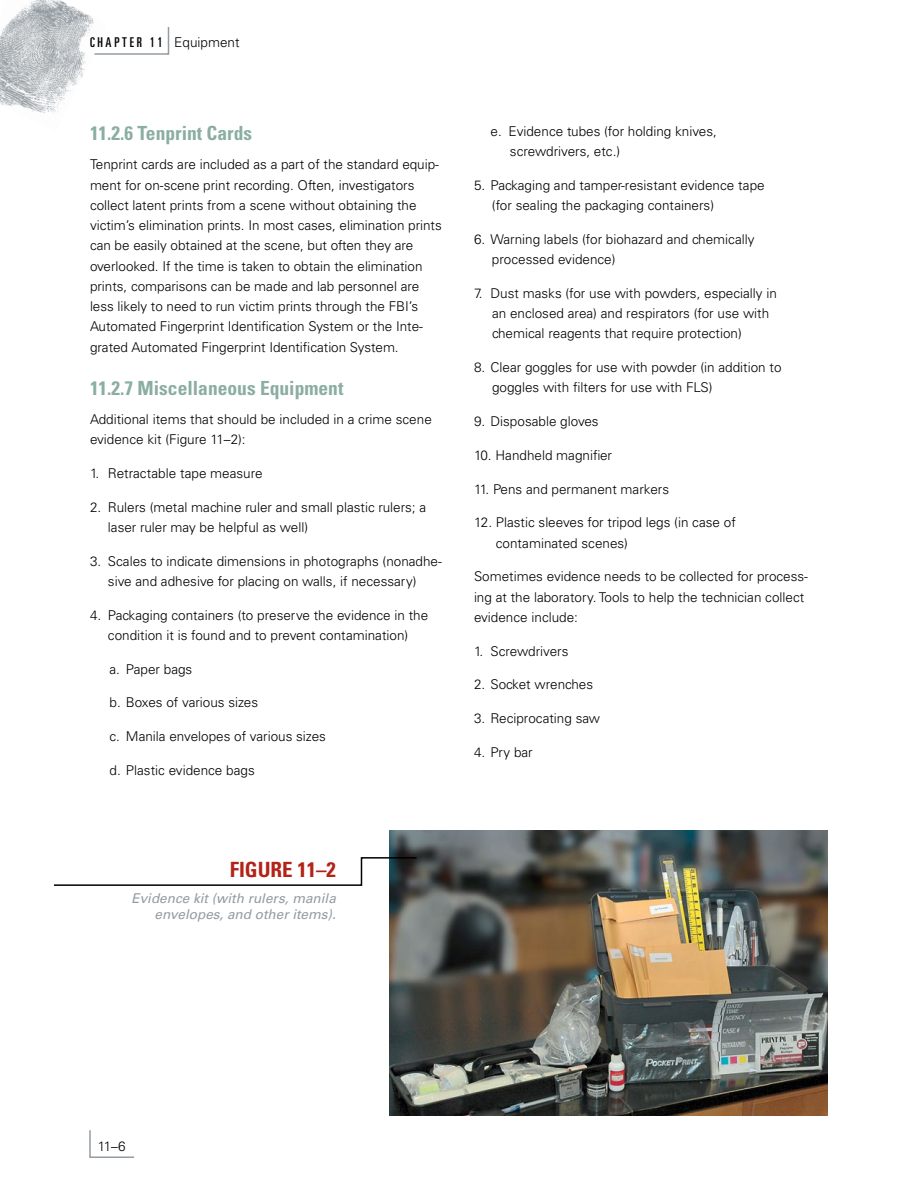
<style>
.page{position:relative;width:918px;height:1188px;background:#fff}
.page>*{position:absolute;margin:0;border:0;box-sizing:border-box;transform-origin:0 0}
.Fig_Number_title{font:700 condensed 21px "Univers LT Std";color:#b32317}
.L2_Head{font:700 condensed 19.5px "Univers LT Std";color:#8baea1}
.body_text{font:300 13.5px/20.2px "Univers LT Std";color:#000}
.bullets_1{font:300 13.5px/20.2px "Univers LT Std";color:#000}
.Figure_descritpion{font:italic 13.5px/16.2px "Univers LT Std";color:#949ca1;text-align:right}
.Bullet_2{font:300 13.5px/20.2px "Univers LT Std";color:#000}
.t1{font:ultra-condensed 13.5px "Univers LT Std";letter-spacing:.2em;color:#000}
.s1{font-weight:300;font-stretch:normal}
</style>
<div class="page">
<img style="left:0;top:0;width:94px;height:113px">
<img style="left:390px;top:830px;width:438px;height:286px">
<svg style="left:54px;top:856px;width:364px;height:31px"></svg>
<svg style="left:89px;top:1130px;width:46px;height:28px"></svg>
<svg style="left:93px;top:26px;width:77px;height:30px"></svg>
<p class="t1" style="left:90px;top:35px;width:151px">CHAPTER 11 <span class="s1">Equipment</span></p>
<p class="L2_Head" style="left:90px;top:121px;width:164px">11.2.6 Tenprint Cards</p>
<p class="body_text" style="left:90px;top:154px;width:353px">Tenprint cards are included as a part of the standard equip&shy;ment for on-scene print recording. Often, investigators collect latent prints from a scene without obtaining the victim’s elimination prints. In most cases, elimination prints can be easily obtained at the scene, but often they are overlooked. If the time is taken to obtain the elimination prints, comparisons can be made and lab personnel are less likely to need to run victim prints through the FBI’s Automated Fingerprint Identification System or the Inte&shy;grated Automated Fingerprint Identification System.</p>
<h2 class="L2_Head" style="left:90px;top:376px;width:255px">11.2.7 Miscellaneous Equipment</h2>
<h2 class="body_text" style="left:90px;top:409px;width:343px">Additional items that should be included in a crime scene evidence kit (Figure 11–2):</h2>
<h2 class="body_text" style="left:90px;top:463px;width:174px">1. Retractable tape measure</h2>
<h2 class="body_text" style="left:108px;top:497px;width:320px;text-indent:-18px">2. Rulers (metal machine ruler and small plastic rulers; a laser ruler may be helpful as well)</h2>
<h2 class="body_text" style="left:90px;top:551px;width:353px;text-align:center">3. Scales to indicate dimensions in photographs (nonadhe&shy;sive and adhesive for placing on walls, if necessary)</h2>
<h2 class="body_text" style="left:90px;top:605px;width:340px;text-align:center">4. Packaging containers (to preserve the evidence in the condition it is found and to prevent contamination)</h2>
<h2 class="body_text" style="left:109px;top:659px;width:84px">a. Paper bags</h2>
<h2 class="body_text" style="left:109px;top:692px;width:150px">b. Boxes of various sizes</h2>
<h2 class="body_text" style="left:109px;top:726px;width:218px">c. Manila envelopes of various sizes</h2>
<h2 class="body_text" style="left:109px;top:760px;width:147px">d. Plastic evidence bags</h2>
<p class="Bullet_2" style="left:510px;top:121px;width:208px;text-indent:-19px">e. Evidence tubes (for holding knives, screwdrivers, etc.)</p>
<p class="bullets_1" style="left:492px;top:175px;width:274px;text-indent:-18px">5. Packaging and tamper-resistant evidence tape (for sealing the packaging containers)</p>
<p class="bullets_1" style="left:492px;top:229px;width:264px;text-indent:-18px">6. Warning labels (for biohazard and chemically processed evidence)</p>
<p class="bullets_1" style="left:492px;top:283px;width:286px;text-indent:-18px">7. Dust masks (for use with powders, especially in an enclosed area) and respirators (for use with chemical reagents that require protection)</p>
<p class="bullets_1" style="left:492px;top:357px;width:291px;text-indent:-18px">8. Clear goggles for use with powder (in addition to goggles with filters for use with FLS)</p>
<p class="bullets_1" style="left:474px;top:411px;width:126px">9. Disposable gloves</p>
<p class="bullets_1" style="left:474px;top:445px;width:140px">10. Handheld magnifier</p>
<p class="bullets_1" style="left:474px;top:479px;width:197px">11. Pens and permanent markers</p>
<p class="bullets_1" style="left:496px;top:512px;width:242px;text-indent:-22px">12. Plastic sleeves for tripod legs (in case of contaminated scenes)</p>
<p class="body_text" style="left:474px;top:566px;width:336px">Sometimes evidence needs to be collected for process&shy;ing at the laboratory. Tools to help the technician collect evidence include:</p>
<p class="bullets_1" style="left:474px;top:641px;width:96px">1. Screwdrivers</p>
<p class="bullets_1" style="left:474px;top:674px;width:121px">2. Socket wrenches</p>
<p class="bullets_1" style="left:474px;top:708px;width:128px">3. Reciprocating saw</p>
<p class="bullets_1" style="left:474px;top:742px;width:60px">4. Pry bar</p>
<p class="Fig_Number_title" style="left:230px;top:857px;width:108px">FIGURE 11–2</p>
<p class="Figure_descritpion" style="left:132px;top:890px;width:206px">Evidence kit (with rulers, manila envelopes, and other items).</p>
<p class="body_text" style="left:98px;top:1136px;width:29px">11–6</p>
</div>
